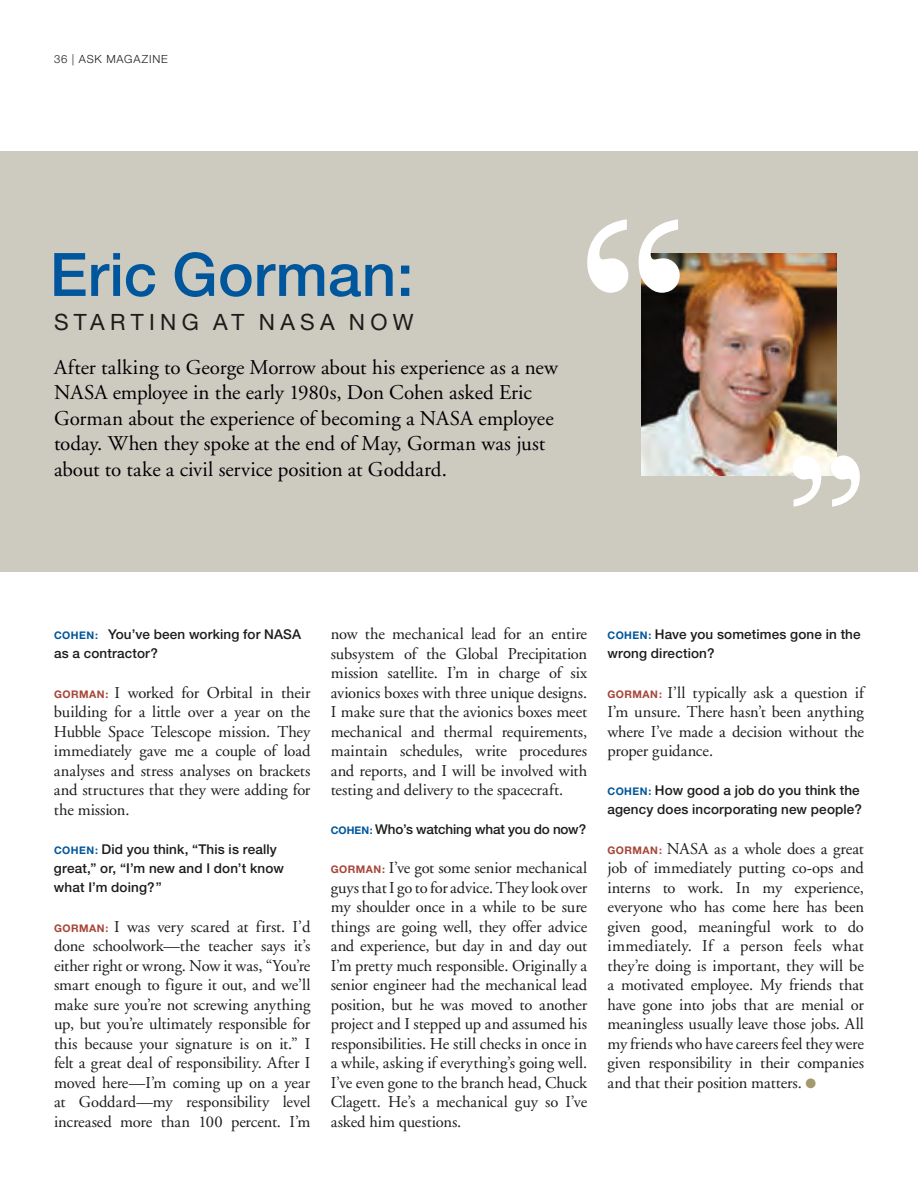
<style>
.page{position:relative;width:918px;height:1188px;background:#fff}
.page>*{position:absolute;margin:0;border:0;box-sizing:border-box;transform-origin:0 0}
.t1{font:500 60px "Helvetica Neue";letter-spacing:.005em;color:#00569c}
.t2{font:22.5px "Helvetica Neue";letter-spacing:.235em;color:#1c1c1a}
.t3{font:21px/25.5px "Adobe Garamond";color:#000004}
.t4{font:16.5px/19.5px "Adobe Garamond";letter-spacing:-.005em;color:#1c1c1a;text-align:justify}
.t5{font:500 13.5px/19.5px "Helvetica Neue";letter-spacing:.01em;color:#1c1c1a}
.t6{font:500 13.5px "Helvetica Neue";letter-spacing:-.01em;color:#1c1c1a}
.t7{font:300 11.25px "Helvetica Neue";letter-spacing:.075em;color:#1c1c1a}
.s1{font-weight:700;font-size:10.5px;color:#00569c}
.s2{font-family:"Helvetica Neue";font-weight:700;font-size:10.5px;color:#a64539}
.s3{color:#a3986e}
</style>
<div class="page">
<div style="left:0;top:151px;width:918px;height:421px;background:#cdcbc0"></div>
<svg style="left:587px;top:219px;width:41px;height:74px"></svg>
<img style="left:641px;top:253px;width:195px;height:223px">
<svg style="left:639px;top:219px;width:41px;height:74px"></svg>
<svg style="left:792px;top:455px;width:29px;height:52px"></svg>
<svg style="left:831px;top:455px;width:29px;height:52px"></svg>
<p class="t7" style="left:54px;top:52px;width:115px">36 | ASK MAGAZINE</p>
<h1 class="t1" style="left:50px;top:239px;width:365px">Eric Gorman:</h1>
<p class="t2" style="left:54px;top:309px;width:361px">STArTING AT NASA NOW</p>
<p class="t3" style="left:54px;top:355px;width:505px">After talking to George Morrow about his experience as a new NASA employee in the early 1980s, Don Cohen asked Eric Gorman about the experience of becoming a NASA employee today. When they spoke at the end of May, Gorman was just about to take a civil service position at Goddard.</p>
<p class="t5" style="left:54px;top:624px;width:249px"><span class="s1">COHEN:</span> You’ve been working for NASA as a contractor?</p>
<p class="t4" style="left:54px;top:683px;width:258px"><span class="s2">GORMAN:</span> I worked for Orbital in their building for a little over a year on the Hubble Space Telescope mission. They immediately gave me a couple of load analyses and stress analyses on brackets and structures that they were adding for the mission.</p>
<p class="t5" style="left:54px;top:839px;width:231px"><span class="s1">COHEN:</span> Did you think, “This is really great,” or, “I’m new and I don’t know what I’m doing?”</p>
<p class="t4" style="left:54px;top:917px;width:258px"><span class="s2">GORMAN:</span> I was very scared at first. I’d done schoolwork—the teacher says it’s either right or wrong. Now it was, “You’re smart enough to figure it out, and we’ll make sure you’re not screwing anything up, but you’re ultimately responsible for this because your signature is on it.” I felt a great deal of responsibility. After I moved here—I’m coming up on a year at Goddard—my responsibility level increased more than 100 percent. I’m</p>
<p class="t4" style="left:331px;top:624px;width:258px">now the mechanical lead for an entire subsystem of the Global Precipitation mission satellite. I’m in charge of six avionics boxes with three unique designs.<br>I make sure that the avionics boxes meet mechanical and thermal requirements, maintain schedules, write procedures and reports, and I will be involved with testing and delivery to the spacecraft.</p>
<p class="t6" style="left:331px;top:821px;width:257px"><span class="s1">COHEN:</span> Who’s watching what you do now?</p>
<p class="t4" style="left:331px;top:858px;width:258px"><span class="s2">GORMAN:</span> I’ve got some senior mechanical guys that I go to for advice. They look over my shoulder once in a while to be sure things are going well, they offer advice and experience, but day in and day out I’m pretty much responsible. Originally a senior engineer had the mechanical lead position, but he was moved to another project and I stepped up and assumed his responsibilities. He still checks in once in a while, asking if everything’s going well.<br>I’ve even gone to the branch head, Chuck Clagett. He’s a mechanical guy so I’ve asked him questions.</p>
<p class="t5" style="left:607px;top:624px;width:255px"><span class="s1">COHEN:</span> Have you sometimes gone in the wrong direction?</p>
<p class="t4" style="left:607px;top:683px;width:258px"><span class="s2">GORMAN:</span> I’ll typically ask a question if I’m unsure. There hasn’t been anything where I’ve made a decision without the proper guidance.</p>
<p class="t5" style="left:607px;top:780px;width:256px"><span class="s1">COHEN:</span> How good a job do you think the agency does incorporating new people?</p>
<p class="t4" style="left:608px;top:839px;width:258px"><span class="s2">GORMAN:</span> NASA as a whole does a great job of immediately putting co-ops and interns to work. In my experience, everyone who has come here has been given good, meaningful work to do immediately. If a person feels what they’re doing is important, they will be a motivated employee. My friends that have gone into jobs that are menial or meaningless usually leave those jobs. All my friends who have careers feel they were given responsibility in their companies and that their position matters. <span class="s3">●</span></p>
</div>
